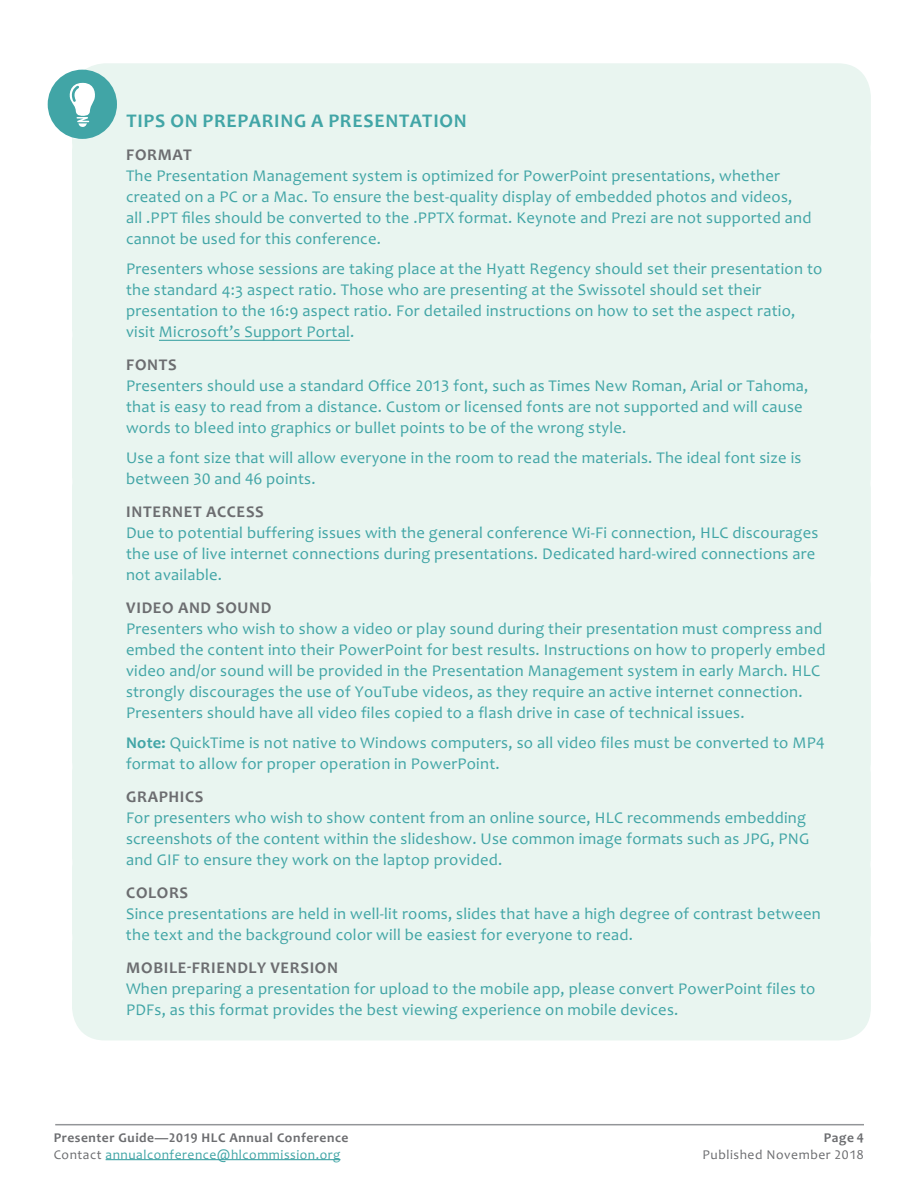
<style>
.page{position:relative;width:918px;height:1188px;background:#fff}
.page>*{position:absolute;margin:0;border:0;box-sizing:border-box;transform-origin:0 0}
.Tip_Box_body{font:700 19.5px "Candara";letter-spacing:.04em;color:#41a5a6}
.Tip_Box_body-2{font:16.5px/21px "Candara";letter-spacing:.015em;color:#41a5a6}
.t1{font:700 13.5px/16.5px "Candara";letter-spacing:.04em;color:#6c6d70}
.t2{font:13.5px "Candara";letter-spacing:.04em;color:#6c6d70}
.s1{font-weight:700;color:#6c6d70}
.s2{font-weight:700}
.s3{font-weight:400}
.s4{font-weight:400;color:#41a5a6}
</style>
<div class="page">
<hr style="left:106px;top:1159px;width:234px;height:1px;background:#41a5a6">
<hr style="left:55px;top:1124px;width:809px;height:1px;background:#939598">
<div style="left:72px;top:63px;width:799px;height:111px;background:#e9f5f0;border-radius:33px"></div>
<div style="left:72px;top:119px;width:799px;height:171px;background:#e9f5f0;border-radius:33px"></div>
<div style="left:72px;top:212px;width:799px;height:150px;background:#e9f5f0;border-radius:33px"></div>
<div style="left:72px;top:308px;width:799px;height:150px;background:#e9f5f0;border-radius:33px"></div>
<div style="left:72px;top:380px;width:799px;height:129px;background:#e9f5f0;border-radius:33px"></div>
<div style="left:72px;top:455px;width:799px;height:150px;background:#e9f5f0;border-radius:33px"></div>
<div style="left:72px;top:551px;width:799px;height:192px;background:#e9f5f0;border-radius:33px"></div>
<div style="left:72px;top:665px;width:799px;height:129px;background:#e9f5f0;border-radius:33px"></div>
<div style="left:72px;top:740px;width:799px;height:150px;background:#e9f5f0;border-radius:33px"></div>
<div style="left:72px;top:836px;width:799px;height:129px;background:#e9f5f0;border-radius:33px"></div>
<div style="left:72px;top:911px;width:799px;height:129px;background:#e9f5f0;border-radius:33px"></div>
<svg style="left:47px;top:70px;width:70px;height:69px"></svg>
<hr style="left:159px;top:340px;width:191px;height:1px;background:#41a5a6">
<p class="Tip_Box_body" style="left:126px;top:108px;width:342px">TIPS ON PREPARING A PRESENTATION</p>
<p class="Tip_Box_body-2" style="left:126px;top:144px;width:687px"><span class="s1">FORMAT<br></span>The Presentation Management system is optimized for PowerPoint presentations, whether created on a PC or a Mac. To ensure the best-quality display of embedded photos and videos, all .PPT files should be converted to the .PPTX format. Keynote and Prezi are not supported and cannot be used for this conference.</p>
<p class="Tip_Box_body-2" style="left:126px;top:258px;width:698px">Presenters whose sessions are taking place at the Hyatt Regency should set their presentation to the standard 4:3 aspect ratio. Those who are presenting at the Swissotel should set their presentation to the 16:9 aspect ratio. For detailed instructions on how to set the aspect ratio, visit Microsoft’s Support Portal.</p>
<p class="Tip_Box_body-2" style="left:126px;top:354px;width:684px"><span class="s1">FONTS<br></span>Presenters should use a standard Office 2013 font, such as Times New Roman, Arial or Tahoma, that is easy to read from a distance. Custom or licensed fonts are not supported and will cause words to bleed into graphics or bullet points to be of the wrong style.</p>
<p class="Tip_Box_body-2" style="left:126px;top:447px;width:677px">Use a font size that will allow everyone in the room to read the materials. The ideal font size is between 30 and 46 points.</p>
<p class="Tip_Box_body-2" style="left:126px;top:501px;width:694px"><span class="s1">INTERNET ACCESS<br></span>Due to potential buffering issues with the general conference Wi-Fi connection, HLC discourages the use of live internet connections during presentations. Dedicated hard-wired connections are not available.</p>
<p class="Tip_Box_body-2" style="left:126px;top:597px;width:701px"><span class="s1">VIDEO AND SOUND<br></span>Presenters who wish to show a video or play sound during their presentation must compress and embed the content into their PowerPoint for best results. Instructions on how to properly embed video and/or sound will be provided in the Presentation Management system in early March. HLC strongly discourages the use of YouTube videos, as they require an active internet connection.<br>Presenters should have all video files copied to a flash drive in case of technical issues.</p>
<p class="Tip_Box_body-2" style="left:126px;top:732px;width:700px"><span class="s2">Note:</span> QuickTime is not native to Windows computers, so all video files must be converted to MP4 format to allow for proper operation in PowerPoint.</p>
<p class="Tip_Box_body-2" style="left:126px;top:786px;width:685px"><span class="s1">GRAPHICS<br></span>For presenters who wish to show content from an online source, HLC recommends embedding screenshots of the content within the slideshow. Use common image formats such as JPG, PNG and GIF to ensure they work on the laptop provided.</p>
<p class="Tip_Box_body-2" style="left:126px;top:882px;width:696px"><span class="s1">COLORS<br></span>Since presentations are held in well-lit rooms, slides that have a high degree of contrast between the text and the background color will be easiest for everyone to read.</p>
<p class="Tip_Box_body-2" style="left:126px;top:957px;width:691px"><span class="s1">MOBILE-FRIENDLY VERSION<br></span>When preparing a presentation for upload to the mobile app, please convert PowerPoint files to<br>PDFs, as this format provides the best viewing experience on mobile devices.</p>
<p class="t1" style="left:54px;top:1129px;width:296px">Presenter Guide—2019 HLC Annual Conference<br><span class="s3">Contact</span> <span class="s4">annualconference@hlcommission.org</span></p>
<p class="t1" style="left:824px;top:1129px;width:41px">Page 4</p>
<p class="t2" style="left:703px;top:1146px;width:162px">Published November 2018</p>
</div>
